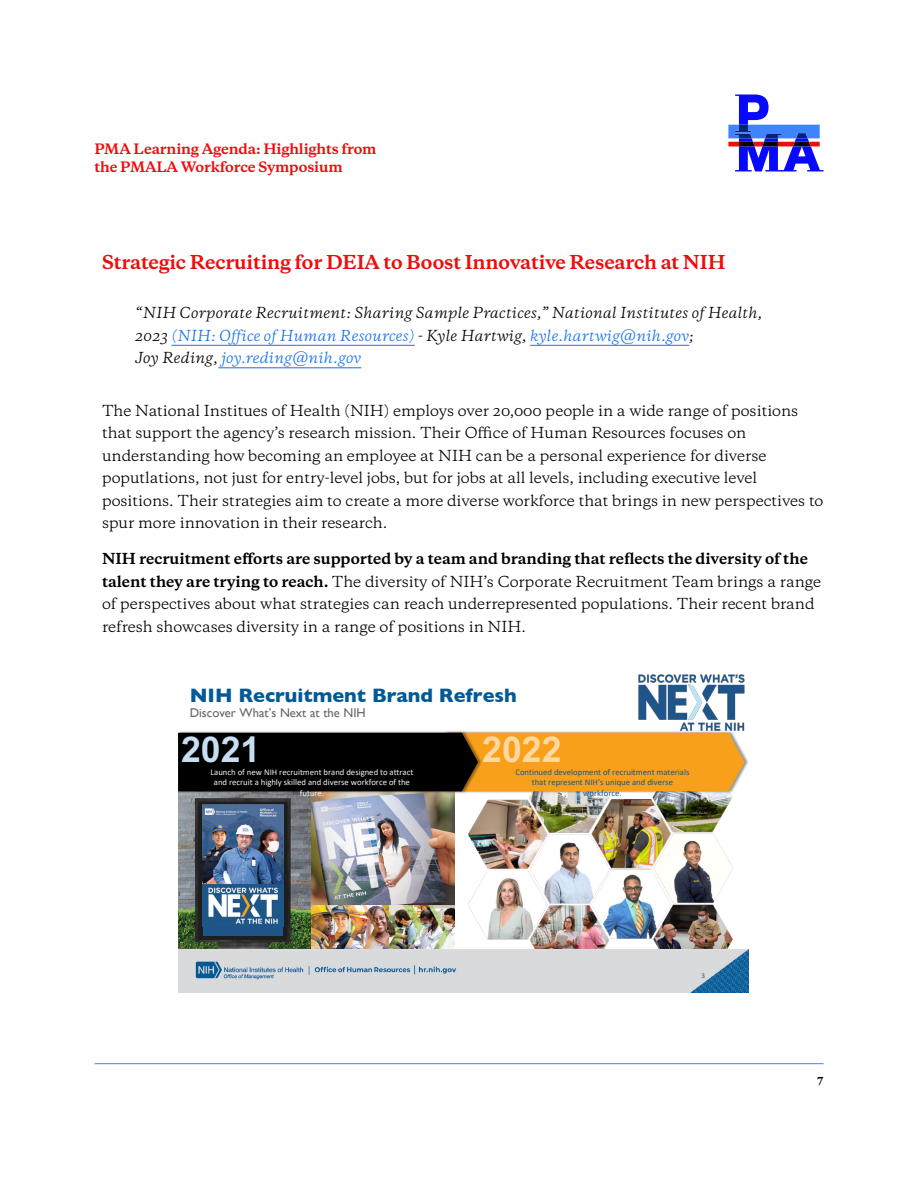
<style>
.page{position:relative;width:918px;height:1188px;background:#fff}
.page>*{position:absolute;margin:0;border:0;box-sizing:border-box;transform-origin:0 0}
.t1{font:700 35.7px "Arial";color:#c6ddf2}
.t2{font:700 35.7px "Arial";color:#fdd8a1}
.t3{font:700 19.8px "Gill Sans";color:#005a96}
.H2_-_Leadin{font:700 18px "Galaxie Copernicus";letter-spacing:-.01em;color:#ec0d0d}
.body_text{font:14.25px/22.5px "Galaxie Copernicus";color:#000}
.P_-_Source{font:italic 14.25px/22.5px "Galaxie Copernicus";letter-spacing:.02em;color:#000}
.t4{font:700 13.5px/18px "Galaxie Copernicus";letter-spacing:-.01em;color:#ec0d0d}
.t5{font:12.75px "Gill Sans";color:#646569}
.t6{font:700 10.5px "Galaxie Copernicus";color:#000}
.t7{font:8.7px/10.6px "Calibri";color:#f1f1f1;text-align:center}
.t8{font:8.7px/10.6px "Calibri";color:#20558a;text-align:center}
.t9{font:7.2px "Calibri";color:#20558a}
.s1{color:#1771ea}
.s2{font-weight:700}
</style>
<div class="page">
<hr style="left:94px;top:1063px;width:730px;height:1px;background:#4083ff">
<svg style="left:728px;top:94px;width:95px;height:77px"></svg>
<hr style="left:171px;top:345px;width:244px;height:1px;background:#1771ea">
<hr style="left:530px;top:345px;width:159px;height:1px;background:#1771ea">
<hr style="left:218px;top:368px;width:143px;height:1px;background:#1771ea">
<img style="left:178px;top:795px;width:570px;height:197px">
<img style="left:311px;top:795px;width:143px;height:110px">
<img style="left:389px;top:905px;width:65px;height:44px">
<img style="left:311px;top:905px;width:78px;height:44px">
<img style="left:178px;top:795px;width:133px;height:154px">
<img style="left:203px;top:805px;width:80px;height:121px">
<div style="left:203px;top:926px;width:80px;height:10px;background:#1e5689"></div>
<div style="left:207px;top:917px;width:7px;height:9px;background:#1e5689"></div>
<img style="left:638px;top:674px;width:107px;height:56px">
<img style="left:463px;top:795px;width:282px;height:154px">
<img style="left:484px;top:730px;width:264px;height:65px">
<img style="left:178px;top:731px;width:306px;height:64px">
<svg style="left:178px;top:733px;width:567px;height:58px"></svg>
<p class="t4" style="left:94px;top:140px;width:284px">PMA Learning Agenda: Highlights from the PMALA Workforce Symposium</p>
<h2 class="H2_-_Leadin" style="left:102px;top:250px;width:625px">Strategic Recruiting for DEIA to Boost Innovative Research at NIH</h2>
<p class="P_-_Source" style="left:135px;top:302px;width:629px">“NIH Corporate Recruitment: Sharing Sample Practices,” National Institutes of Health,<br>2023 <span class="s1">(NIH: Office of Human Resources)</span> - Kyle Hartwig, <span class="s1">kyle.hartwig@nih.gov</span>;<br>Joy Reding, <span class="s1">joy.reding@nih.gov</span></p>
<p class="body_text" style="left:102px;top:399px;width:723px">The National Institues of Health (NIH) employs over 20,000 people in a wide range of positions that support the agency’s research mission. Their Office of Human Resources focuses on understanding how becoming an employee at NIH can be a personal experience for diverse poputlations, not just for entry-level jobs, but for jobs at all levels, including executive level positions. Their strategies aim to create a more diverse workforce that brings in new perspectives to spur more innovation in their research.</p>
<p class="body_text" style="left:102px;top:548px;width:721px"><span class="s2">NIH recruitment efforts are supported by a team and branding that reflects the diversity of the talent they are trying to reach.</span> The diversity of NIH’s Corporate Recruitment Team brings a range of perspectives about what strategies can reach underrepresented populations. Their recent brand refresh showcases diversity in a range of positions in NIH.</p>
<p class="t3" style="left:190px;top:680px;width:329px">NIH Recruitment Brand Refresh</p>
<p class="t5" style="left:190px;top:706px;width:178px">Discover What’s Next at the NIH</p>
<p class="t1" style="left:181px;top:725px;width:81px">2021</p>
<p class="t2" style="left:482px;top:725px;width:81px">2022</p>
<p class="t7" style="left:211px;top:767px;width:204px">Launch of new NIH recruitment brand designed to attract and recruit a highly skilled and diverse workforce of the future.</p>
<p class="t8" style="left:515px;top:767px;width:176px">Continued development of recruitment materials that represent NIH’s unique and diverse workforce.</p>
<p class="t9" style="left:701px;top:970px;width:5px">3</p>
<p class="t6" style="left:817px;top:1072px;width:8px">7</p>
</div>
